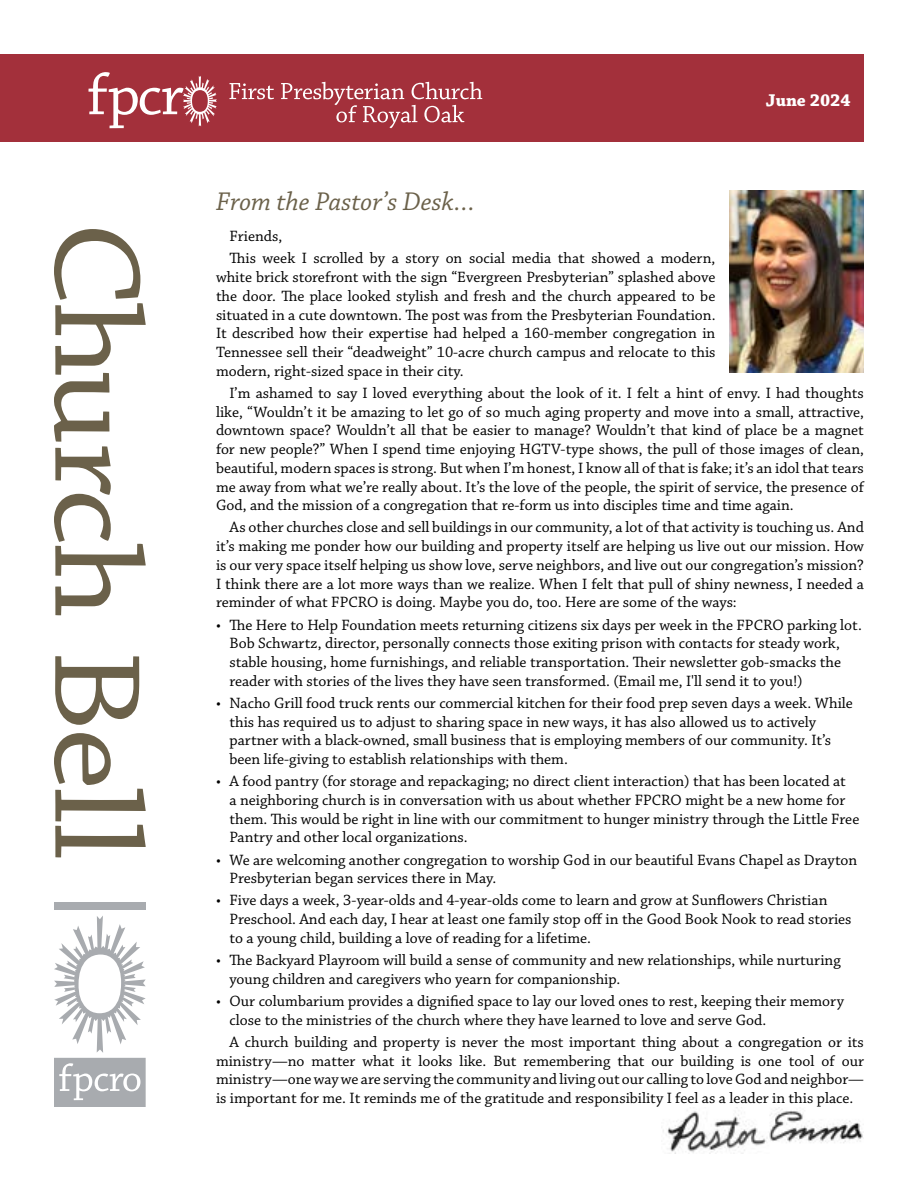
<style>
.page{position:relative;width:918px;height:1188px;background:#fff}
.page>*{position:absolute;margin:0;border:0;box-sizing:border-box;transform-origin:0 0}
.t1{font:129px "Chaparral Pro";letter-spacing:-.02em;color:#6b614a;scale:1.09 1}
.t2{font:italic 27px "Chaparral Pro";color:#6b614a}
.t3{font:700 18px "Chaparral Pro";color:#fff}
.t4{font:15.75px/18.8px "Chaparral Pro";color:#000}
</style>
<div class="page">
<div style="left:0;top:54px;width:864px;height:88px;background:#a3303b"></div>
<img style="left:729px;top:190px;width:135px;height:182px">
<svg style="left:89px;top:72px;width:128px;height:56px"></svg>
<svg style="left:230px;top:83px;width:44px;height:16px"></svg>
<svg style="left:281px;top:82px;width:201px;height:46px"></svg>
<svg style="left:54px;top:916px;width:92px;height:191px"></svg>
<div style="left:54px;top:903px;width:92px;height:7px;background:#a8abaf"></div>
<img style="left:663px;top:1107px;width:200px;height:46px">
<h1 class="t1" style="left:168px;top:222px;width:586px;rotate:90deg">Church Bell</h1>
<h2 class="t2" style="left:216px;top:187px;width:260px">From the Pastor’s Desk…</h2>
<p class="t3" style="left:766px;top:89px;width:86px">June 2024</p>
<p class="t4" style="left:230px;top:226px;width:487px;line-height:22.2px">Friends,<br>This week I scrolled by a story on social media that showed a modern,</p>
<p class="t4" style="left:216px;top:268px;width:501px;text-align:justify">white brick storefront with the sign “Evergreen Presbyterian” splashed above the door. The place looked stylish and fresh and the church appeared to be situated in a cute downtown. The post was from the Presbyterian Foundation.<br>It described how their expertise had helped a 160-member congregation in Tennessee sell their “deadweight” 10-acre church campus and relocate to this modern, right-sized space in their city.</p>
<p class="t4" style="left:216px;top:384px;width:650px;text-align:justify;text-indent:13px">I’m ashamed to say I loved everything about the look of it. I felt a hint of envy. I had thoughts like, “Wouldn’t it be amazing to let go of so much aging property and move into a small, attractive, downtown space? Wouldn’t all that be easier to manage? Wouldn’t that kind of place be a magnet for new people?” When I spend time enjoying HGTV-type shows, the pull of those images of clean, beautiful, modern spaces is strong. But when I’m honest, I know all of that is fake; it’s an idol that tears me away from what we’re really about. It’s the love of the people, the spirit of service, the presence of God, and the mission of a congregation that re-form us into disciples time and time again.</p>
<p class="t4" style="left:216px;top:519px;width:650px;text-align:justify;text-indent:13px">As other churches close and sell buildings in our community, a lot of that activity is touching us. And it’s making me ponder how our building and property itself are helping us live out our mission. How is our very space itself helping us show love, serve neighbors, and live out our congregation’s mission?<br>I think there are a lot more ways than we realize. When I felt that pull of shiny newness, I needed a reminder of what FPCRO is doing. Maybe you do, too. Here are some of the ways:</p>
<p class="t4" style="left:230px;top:616px;width:634px;text-indent:-13px">• The Here to Help Foundation meets returning citizens six days per week in the FPCRO parking lot.<br>Bob Schwartz, director, personally connects those exiting prison with contacts for steady work, stable housing, home furnishings, and reliable transportation. Their newsletter gob-smacks the reader with stories of the lives they have seen transformed. (Email me, I'll send it to you!)</p>
<p class="t4" style="left:230px;top:694px;width:625px;text-indent:-13px">• Nacho Grill food truck rents our commercial kitchen for their food prep seven days a week. While this has required us to adjust to sharing space in new ways, it has also allowed us to actively partner with a black-owned, small business that is employing members of our community. It’s been life-giving to establish relationships with them.</p>
<p class="t4" style="left:230px;top:773px;width:631px;text-indent:-13px">• A food pantry (for storage and repackaging; no direct client interaction) that has been located at<br>a neighboring church is in conversation with us about whether FPCRO might be a new home for them. This would be right in line with our commitment to hunger ministry through the Little Free Pantry and other local organizations.</p>
<p class="t4" style="left:230px;top:851px;width:629px;text-indent:-13px">• We are welcoming another congregation to worship God in our beautiful Evans Chapel as Drayton<br>Presbyterian began services there in May.</p>
<p class="t4" style="left:230px;top:892px;width:624px;text-indent:-13px">• Five days a week, 3-year-olds and 4-year-olds come to learn and grow at Sunflowers Christian<br>Preschool. And each day, I hear at least one family stop off in the Good Book Nook to read stories to a young child, building a love of reading for a lifetime.</p>
<p class="t4" style="left:230px;top:951px;width:613px;text-indent:-13px">• The Backyard Playroom will build a sense of community and new relationships, while nurturing young children and caregivers who yearn for companionship.</p>
<p class="t4" style="left:230px;top:992px;width:616px;text-indent:-13px">• Our columbarium provides a dignified space to lay our loved ones to rest, keeping their memory close to the ministries of the church where they have learned to love and serve God.</p>
<p class="t4" style="left:216px;top:1033px;width:650px;text-align:justify;text-indent:13px">A church building and property is never the most important thing about a congregation or its ministry—no matter what it looks like. But remembering that our building is one tool of our ministry—one way we are serving the community and living out our calling to love God and neighbor— is important for me. It reminds me of the gratitude and responsibility I feel as a leader in this place.</p>
</div>
